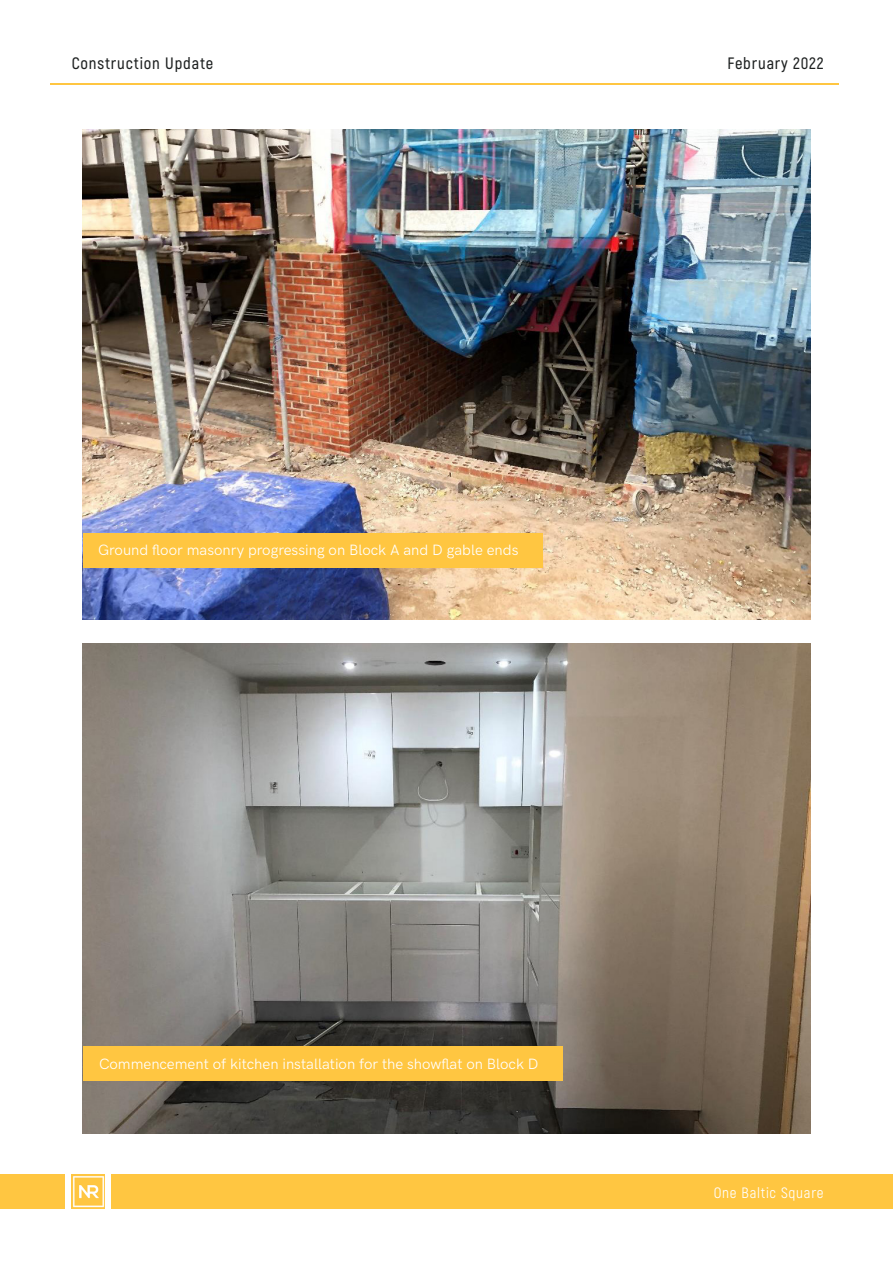
<style>
.page{position:relative;width:893px;height:1263px;background:#fff}
.page>*{position:absolute;margin:0;border:0;box-sizing:border-box;transform-origin:0 0}
.t1{font:600 16.5px "Akrobat";letter-spacing:.05em;color:#1e2121}
.t2{font:15px "HK Grotesk Regular Legacy";color:#fff}
.t3{font:15px "Akrobat";letter-spacing:.05em;color:#fff}
</style>
<div class="page">
<hr style="left:50px;top:83px;width:788px;height:1px;background:#ffc641">
<div style="left:112px;top:1175px;width:781px;height:34px;background:#ffc641"></div>
<img style="left:72px;top:1175px;width:33px;height:34px">
<div style="left:0;top:1175px;width:65px;height:34px;background:#ffc641"></div>
<img style="left:83px;top:643px;width:727px;height:490px">
<img style="left:83px;top:130px;width:727px;height:490px">
<div style="left:83px;top:533px;width:459px;height:34px;background:#ffc641"></div>
<div style="left:83px;top:1046px;width:479px;height:34px;background:#ffc641"></div>
<p class="t1" style="left:72px;top:54px;width:143px">Construction Update</p>
<p class="t2" style="left:98px;top:539px;width:422px">Ground floor masonry progressing on Block A and D gable ends</p>
<p class="t1" style="left:728px;top:54px;width:98px">February 2022</p>
<p class="t2" style="left:99px;top:1052px;width:441px">Commencement of kitchen installation for the showflat on Block D</p>
<p class="t3" style="left:714px;top:1184px;width:111px">One Baltic Square</p>
</div>
